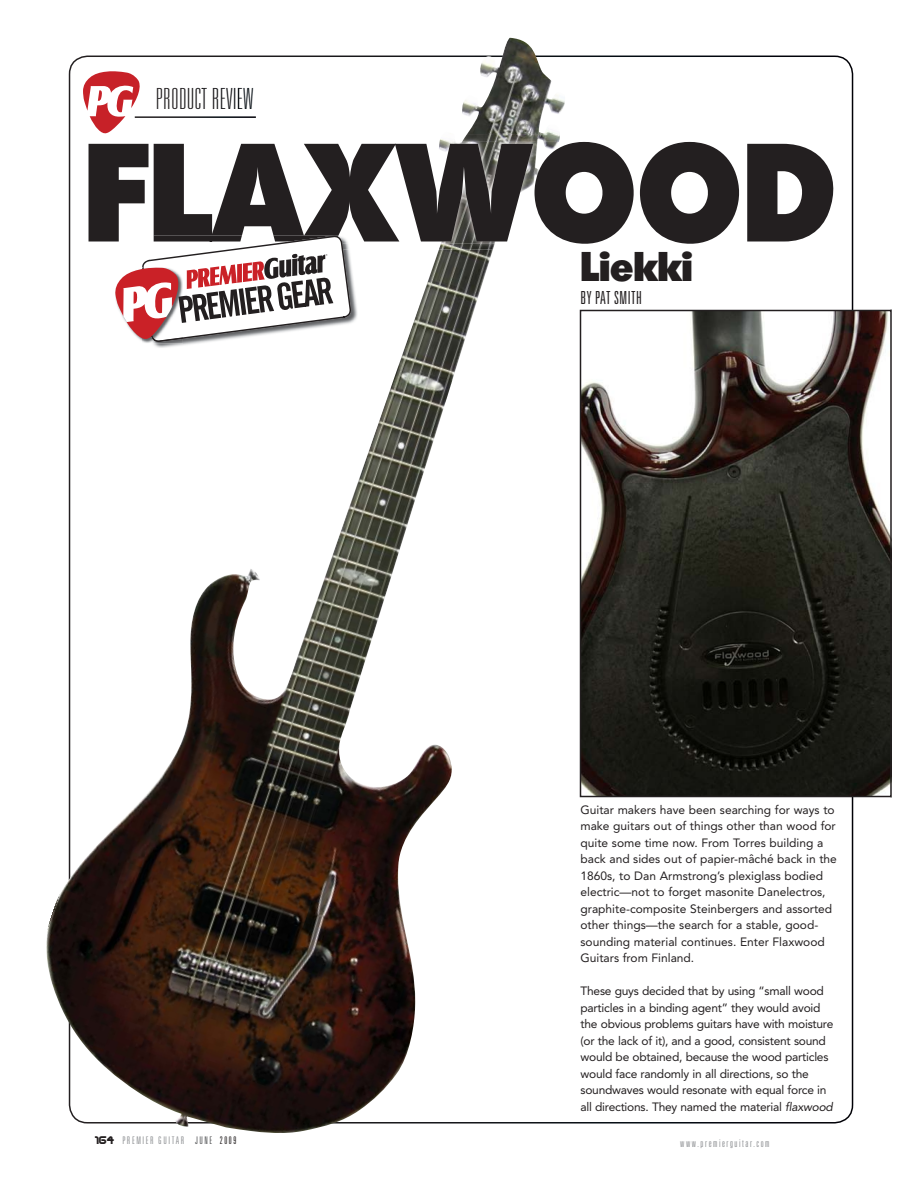
<style>
.page{position:relative;width:918px;height:1188px;background:#fff}
.page>*{position:absolute;margin:0;border:0;box-sizing:border-box;transform-origin:0 0}
.t1{font:800 135.75px "Migra";letter-spacing:.01em;color:#231f20}
.t2{font:800 40.35px "Migra";color:#231f20}
.t3{font:100 ultra-condensed 29.1px "Univers";letter-spacing:.03em;color:#231f20}
.t4{font:300 ultra-condensed 18px "Univers";letter-spacing:.03em;color:#231f20;scale:.96 1}
.t5{font:12px/16.5px "Avenir";color:#231f20}
.t6{font:12px/16.5px "Avenir";letter-spacing:-.02em;color:#231f20}
.t7{font:300 ultra-condensed 10.5px "Univers";letter-spacing:.15em;color:#939598}
.s1{color:#221f20}
.s2{color:#211d1f}
.s3{color:#1f1c1e}
.s4{color:#1e1b1d}
.s5{color:#1b1a1c}
.s6{color:#1a191b}
.s7{color:#171619}
.s8{color:#141418}
.s9{color:#121317}
.s10{color:#0e1116}
.s11{color:#0d1115}
.s12{color:#070e14}
.s13{font-style:italic}
.s14{font-family:"Steel Wolf";font-weight:400;font-stretch:normal;font-size:12px;color:#231f20}
.s15{color:#58595b}
.s16{color:#231f20}
</style>
<div class="page">
<img style="left:46px;top:38px;width:519px;height:1095px">
<hr style="left:135px;top:116px;width:121px;height:2px;background:#fff">
<svg style="left:83px;top:70px;width:57px;height:64px"></svg>
<img style="left:80px;top:134px;width:485px;height:116px">
<img style="left:439px;top:134px;width:121px;height:116px">
<img style="left:89px;top:142px;width:476px;height:102px">
<img style="left:439px;top:142px;width:120px;height:102px">
<img style="left:142px;top:244px;width:216px;height:104px">
<svg style="left:115px;top:236px;width:236px;height:106px"></svg>
<img style="left:891px;top:310px;width:1px;height:487px">
<img style="left:583px;top:313px;width:305px;height:481px">
<div style="left:580px;top:310px;width:311px;height:487px;border:2px solid #231f20"></div>
<h3 class="t3" style="left:156px;top:88px;width:99px">P<span class="s1">R</span><span class="s2">O</span><span class="s3">D</span><span class="s4">U</span><span class="s5">C</span><span class="s6">T</span> <span class="s7">R</span><span class="s8">E</span><span class="s9">V</span><span class="s10">I</span><span class="s11">E</span><span class="s12">W</span></h3>
<h1 class="t1" style="left:84px;top:144px;width:752px">FLAXWOOD</h1>
<h2 class="t2" style="left:581px;top:252px;width:114px">Liekki</h2>
<h3 class="t4" style="left:581px;top:291px;width:66px">BY PAT SMITH</h3>
<p class="t5" style="left:581px;top:802px;width:258px">Guitar makers have been searching for ways to make guitars out of things other than wood for quite some time now. From Torres building a back and sides out of papier-mâché back in the 1860s, to Dan Armstrong’s plexiglass bodied electric—not to forget masonite Danelectros, graphite-composite Steinbergers and assorted other things—the search for a stable, good&shy;sounding material continues. Enter Flaxwood Guitars from Finland.</p>
<p class="t6" style="left:581px;top:984px;width:254px">These guys decided that by using “small wood particles in a binding agent” they would avoid the obvious problems guitars have with moisture (or the lack of it), and a good, consistent sound would be obtained, because the wood particles would face randomly in all directions, so the soundwaves would resonate with equal force in all directions. They named the material <span class="s13">flaxwood</span></p>
<p class="t7" style="left:95px;top:1137px;width:143px"><span class="s14">164</span> PREMIER GUITAR <span class="s15">JUNE</span> <span class="s16">2009</span></p>
<p class="t7" style="left:680px;top:1139px;width:91px">www.premierguitar.com</p>
</div>
